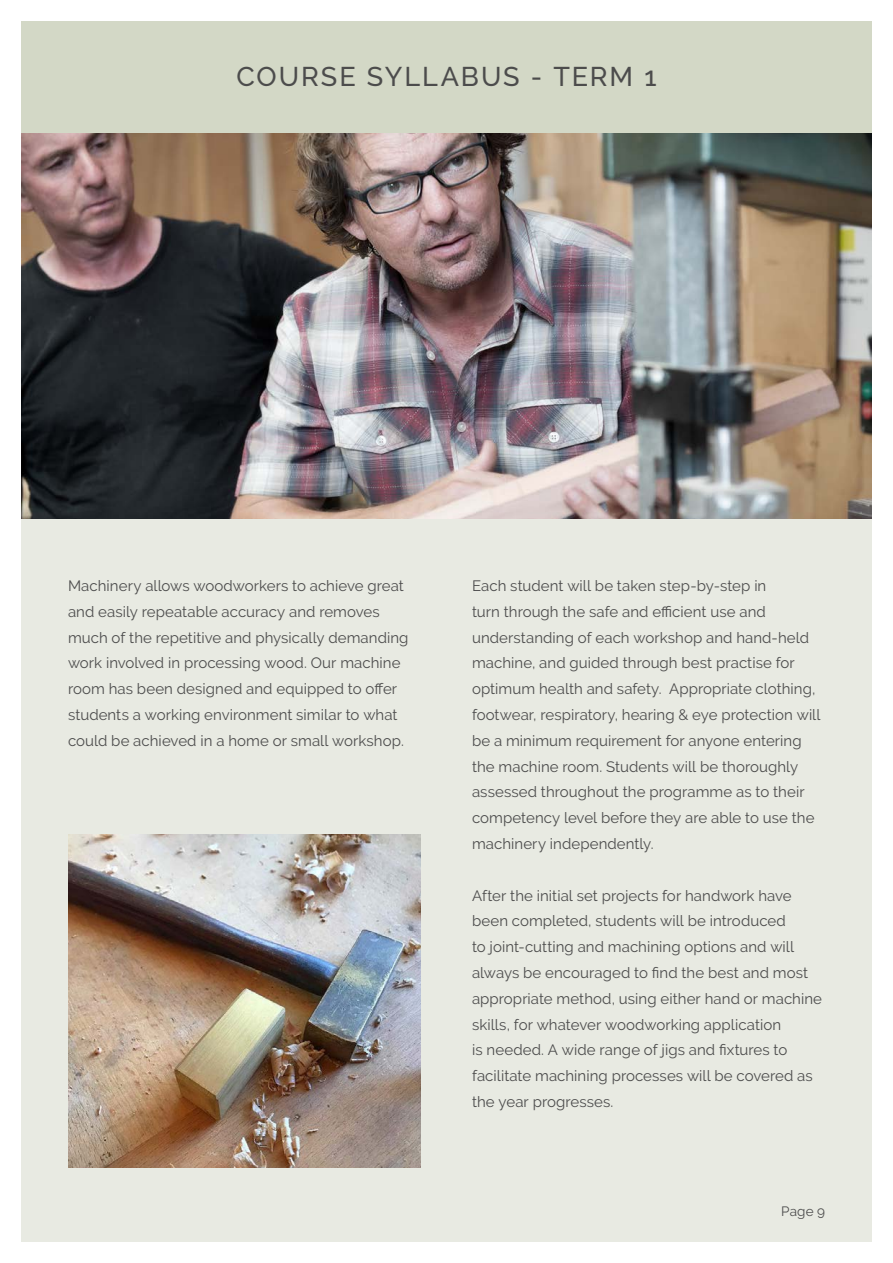
<style>
.page{position:relative;width:893px;height:1263px;background:#fff}
.page>*{position:absolute;margin:0;border:0;box-sizing:border-box;transform-origin:0 0}
.t1{font:500 27px "Raleway";letter-spacing:.07em;color:#4c4c4c}
.t2{font:15px/25.8px "Raleway";letter-spacing:.005em;color:#4c4c4c}
.t3{font:13.5px "Raleway";color:#4c4c4c}
</style>
<div class="page">
<div style="left:21px;top:21px;width:851px;height:1221px;background:#e8eae2"></div>
<div style="left:21px;top:21px;width:851px;height:112px;background:#d3d8c6"></div>
<img style="left:21px;top:133px;width:851px;height:386px">
<img style="left:68px;top:834px;width:353px;height:333px">
<p class="t1" style="left:236px;top:61px;width:421px">COURSE SYLLABUS - TERM 1</p>
<p class="t2" style="left:68px;top:573px;width:342px">Machinery allows woodworkers to achieve great and easily repeatable accuracy and removes much of the repetitive and physically demanding work involved in processing wood. Our machine room has been designed and equipped to offer students a working environment similar to what could be achieved in a home or small workshop.</p>
<p class="t2" style="left:472px;top:573px;width:350px">Each student will be taken step-by-step in<br>turn through the safe and efficient use and understanding of each workshop and hand-held machine, and guided through best practise for optimum health and safety. Appropriate clothing, footwear, respiratory, hearing &amp; eye protection will be a minimum requirement for anyone entering the machine room. Students will be thoroughly assessed throughout the programme as to their competency level before they are able to use the machinery independently.</p>
<p class="t2" style="left:472px;top:882px;width:352px">After the initial set projects for handwork have been completed, students will be introduced<br>to joint-cutting and machining options and will always be encouraged to find the best and most appropriate method, using either hand or machine skills, for whatever woodworking application<br>is needed. A wide range of jigs and fixtures to facilitate machining processes will be covered as the year progresses.</p>
<p class="t3" style="left:781px;top:1204px;width:45px">Page 9</p>
</div>
